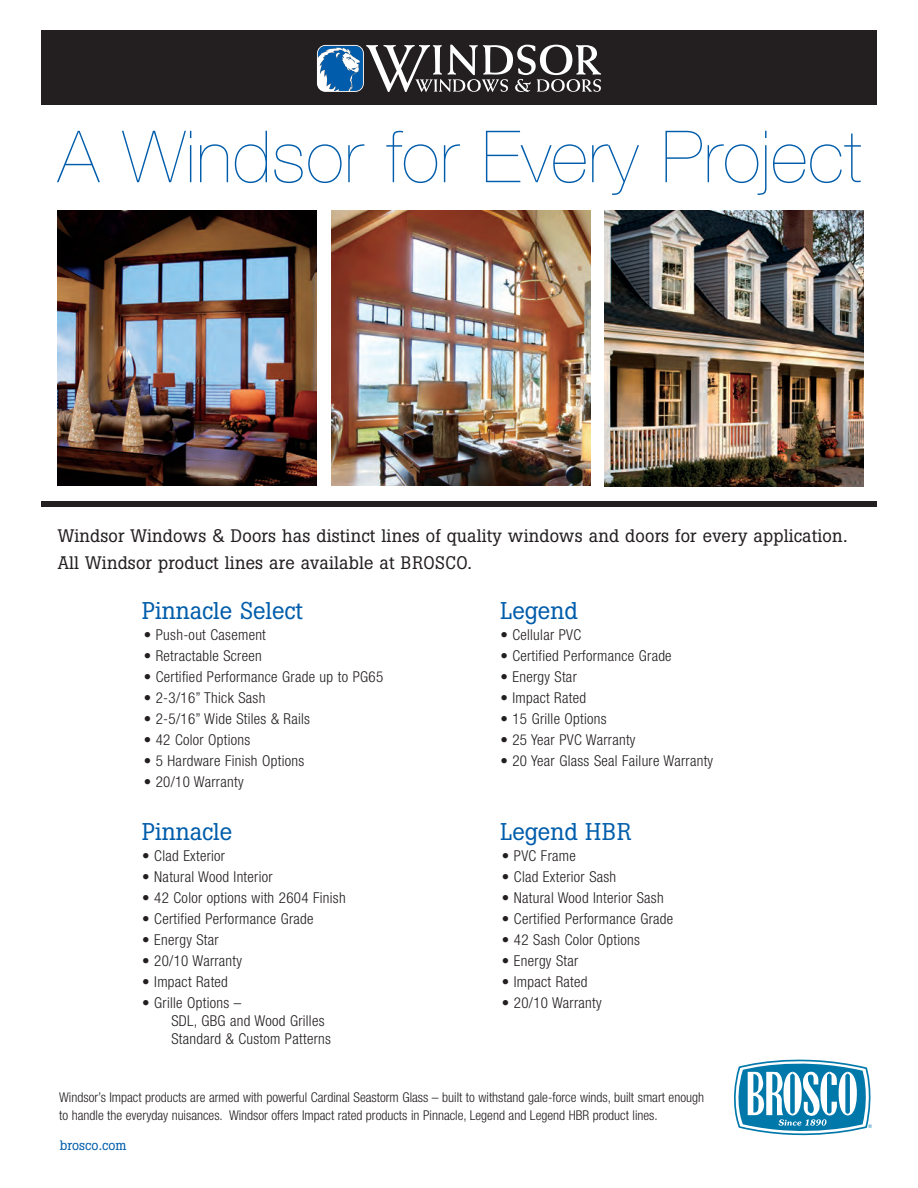
<style>
.page{position:relative;width:918px;height:1188px;background:#fff}
.page>*{position:absolute;margin:0;border:0;box-sizing:border-box;transform-origin:0 0}
.t1{font:200 72px "Helvetica Neue LT Std";letter-spacing:.01em;color:#015dab}
.t2{font:24px "Boton";color:#015dab}
.t3{font:18px/27px "Boton";letter-spacing:.01em;color:#231f20}
.t4{font:300 condensed 15px/18px "Helvetica Neue LT Std";letter-spacing:.02em;color:#231f20}
.t5{font:300 condensed 13.5px/18px "Helvetica Neue LT Std";color:#231f20}
.t6{font:13.5px "Boton";color:#015dab}
</style>
<div class="page">
<div style="left:42px;top:31px;width:835px;height:74px;background:#231f20"></div>
<div style="left:42px;top:501px;width:835px;height:5px;background:#231f20"></div>
<svg style="left:317px;top:45px;width:284px;height:47px"></svg>
<svg style="left:734px;top:1060px;width:138px;height:75px"></svg>
<img style="left:58px;top:211px;width:259px;height:275px">
<img style="left:331px;top:211px;width:259px;height:275px">
<img style="left:604px;top:211px;width:260px;height:275px">
<h1 class="t1" style="left:58px;top:115px;width:806px">A Windsor for Every Project</h1>
<p class="t3" style="left:58px;top:522px;width:792px">Windsor Windows &amp; Doors has distinct lines of quality windows and doors for every application.<br>All Windsor product lines are available at BROSCO.</p>
<h2 class="t2" style="left:142px;top:596px;width:162px">Pinnacle Select</h2>
<p class="t4" style="left:144px;top:625px;width:124px">• Push-out Casement</p>
<p class="t4" style="left:144px;top:646px;width:119px">• Retractable Screen</p>
<p class="t4" style="left:144px;top:667px;width:241px">• Certified Performance Grade up to PG65</p>
<p class="t4" style="left:144px;top:688px;width:123px">• 2-3/16” Thick Sash</p>
<p class="t4" style="left:144px;top:709px;width:168px">• 2-5/16” Wide Stiles &amp; Rails</p>
<p class="t4" style="left:144px;top:730px;width:108px">• 42 Color Options</p>
<p class="t4" style="left:144px;top:751px;width:162px">• 5 Hardware Finish Options</p>
<p class="t4" style="left:144px;top:772px;width:101px">• 20/10 Warranty</p>
<h2 class="t2" style="left:142px;top:817px;width:91px">Pinnacle</h2>
<p class="t4" style="left:142px;top:846px;width:84px">• Clad Exterior</p>
<p class="t4" style="left:142px;top:867px;width:132px">• Natural Wood Interior</p>
<p class="t4" style="left:142px;top:888px;width:205px">• 42 Color options with 2604 Finish</p>
<p class="t4" style="left:142px;top:909px;width:173px">• Certified Performance Grade</p>
<p class="t4" style="left:142px;top:930px;width:78px">• Energy Star</p>
<p class="t4" style="left:142px;top:951px;width:101px">• 20/10 Warranty</p>
<p class="t4" style="left:142px;top:972px;width:87px">• Impact Rated</p>
<p class="t4" style="left:171px;top:993px;width:161px;text-indent:-29px">• Grille Options –<br>SDL, GBG and Wood Grilles<br>Standard &amp; Custom Patterns</p>
<h2 class="t2" style="left:500px;top:596px;width:79px">Legend</h2>
<p class="t4" style="left:500px;top:625px;width:82px">• Cellular PVC</p>
<p class="t4" style="left:500px;top:646px;width:173px">• Certified Performance Grade</p>
<p class="t4" style="left:500px;top:667px;width:78px">• Energy Star</p>
<p class="t4" style="left:500px;top:688px;width:87px">• Impact Rated</p>
<p class="t4" style="left:500px;top:709px;width:108px">• 15 Grille Options</p>
<p class="t4" style="left:500px;top:730px;width:137px">• 25 Year PVC Warranty</p>
<p class="t4" style="left:500px;top:751px;width:214px">• 20 Year Glass Seal Failure Warranty</p>
<h2 class="t2" style="left:500px;top:817px;width:133px">Legend HBR</h2>
<p class="t4" style="left:502px;top:846px;width:75px">• PVC Frame</p>
<p class="t4" style="left:502px;top:867px;width:116px">• Clad Exterior Sash</p>
<p class="t4" style="left:502px;top:888px;width:163px">• Natural Wood Interior Sash</p>
<p class="t4" style="left:502px;top:909px;width:173px">• Certified Performance Grade</p>
<p class="t4" style="left:502px;top:930px;width:140px">• 42 Sash Color Options</p>
<p class="t4" style="left:502px;top:951px;width:78px">• Energy Star</p>
<p class="t4" style="left:502px;top:972px;width:87px">• Impact Rated</p>
<p class="t4" style="left:502px;top:993px;width:101px">• 20/10 Warranty</p>
<p class="t5" style="left:59px;top:1088px;width:646px">Windsor’s Impact products are armed with powerful Cardinal Seastorm Glass – built to withstand gale-force winds, built smart enough to handle the everyday nuisances. Windsor offers Impact rated products in Pinnacle, Legend and Legend HBR product lines.</p>
<p class="t6" style="left:60px;top:1137px;width:68px">brosco.com</p>
</div>
